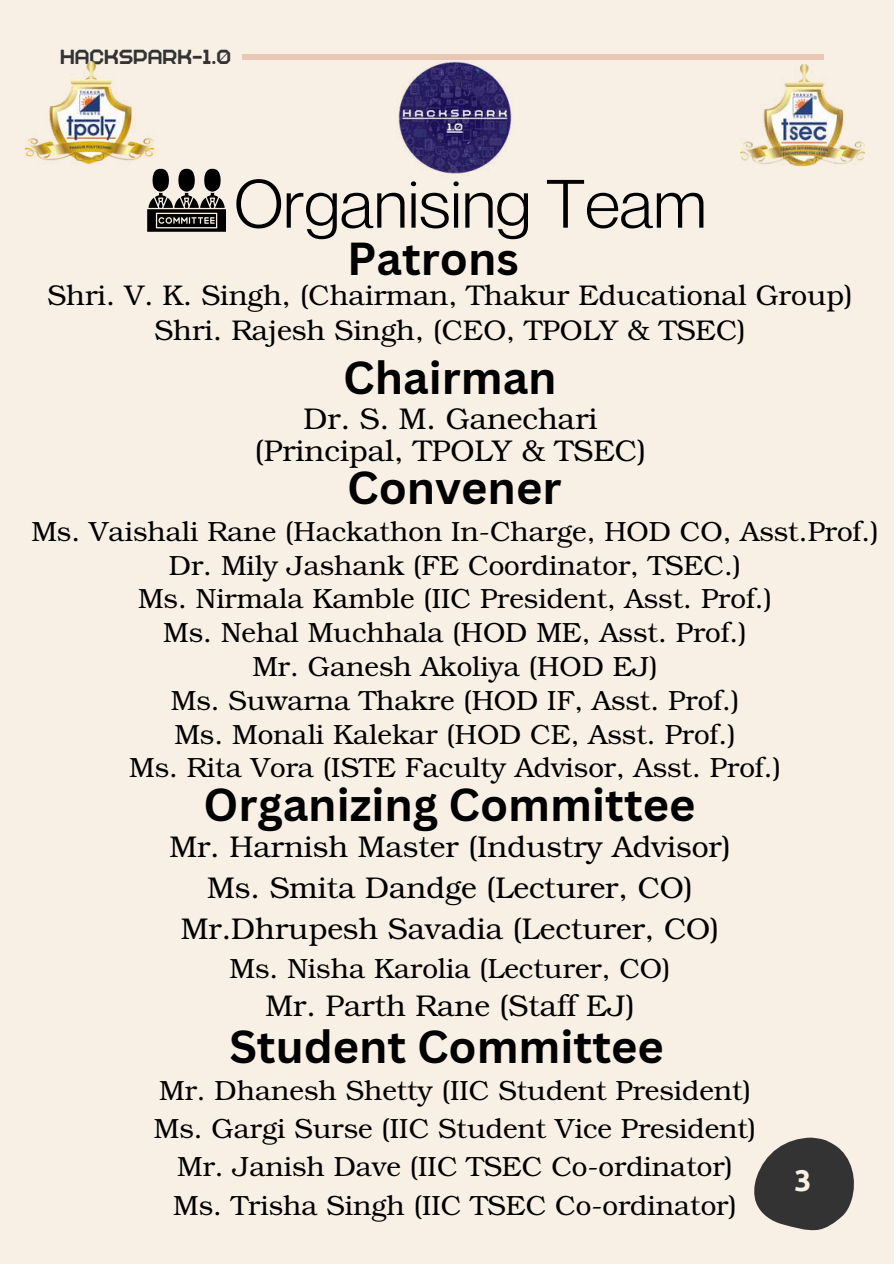
<style>
.page{position:relative;width:894px;height:1264px;background:#fff}
.page>*{position:absolute;margin:0;border:0;box-sizing:border-box;transform-origin:0 0}
.t1{font:66.75px "Neue Montreal";color:#000}
.t2{font:700 45px "Canva Sans";color:#000}
.t3{font:30px/40.5px "Te X Gyre Bonum";color:#000;text-align:center}
.t4{font:700 30px "Ubuntu";color:#f8efe5}
.t5{font:28.5px/34.8px "Te X Gyre Bonum";color:#000;text-align:center}
.t6{font:28.5px "TT RQND Pro Beta";color:#333}
.t7{font:27.75px/33.8px "Te X Gyre Bonum";color:#000;text-align:center}
</style>
<div class="page">
<div style="left:0;top:0;width:893px;height:1263px;background:#f8efe5"></div>
<div style="left:242px;top:54px;width:581px;height:6px;background:#eac7b5"></div>
<svg style="left:754px;top:1137px;width:99px;height:93px"></svg>
<img style="left:398px;top:61px;width:114px;height:113px">
<img style="left:24px;top:62px;width:139px;height:107px">
<img style="left:740px;top:65px;width:124px;height:101px">
<svg style="left:147px;top:169px;width:79px;height:63px"></svg>
<p class="t6" style="left:60px;top:35px;width:172px">HACKSPARK-1.0</p>
<h1 class="t1" style="left:234px;top:163px;width:473px">Organising Team</h1>
<h2 class="t2" style="left:347px;top:227px;width:173px">Patrons</h2>
<p class="t5" style="left:47px;top:276px;width:806px">Shri. V. K. Singh, (Chairman, Thakur Educational Group)<br>Shri. Rajesh Singh, (CEO, TPOLY &amp; TSEC)</p>
<h2 class="t2" style="left:343px;top:345px;width:215px">Chairman</h2>
<p class="t3" style="left:255px;top:401px;width:393px;line-height:31.5px">Dr. S. M. Ganechari (Principal, TPOLY &amp; TSEC)</p>
<h2 class="t2" style="left:347px;top:456px;width:216px">Convener</h2>
<p class="t7" style="left:31px;top:513px;width:848px">Ms. Vaishali Rane (Hackathon In-Charge, HOD CO, Asst.Prof.)<br>Dr. Mily Jashank (FE Coordinator, TSEC.)<br>Ms. Nirmala Kamble (IIC President, Asst. Prof.)<br>Ms. Nehal Muchhala (HOD ME, Asst. Prof.)<br>Mr. Ganesh Akoliya (HOD EJ)<br>Ms. Suwarna Thakre (HOD IF, Asst. Prof.)<br>Ms. Monali Kalekar (HOD CE, Asst. Prof.)<br>Ms. Rita Vora (ISTE Faculty Advisor, Asst. Prof.)</p>
<h2 class="t2" style="left:203px;top:772px;width:493px">Organizing Committee</h2>
<p class="t3" style="left:169px;top:825px;width:562px">Mr. Harnish Master (Industry Advisor)<br>Ms. Smita Dandge (Lecturer, CO)<br>Mr.Dhrupesh Savadia (Lecturer, CO)</p>
<p class="t7" style="left:229px;top:949px;width:442px">Ms. Nisha Karolia (Lecturer, CO)</p>
<p class="t3" style="left:265px;top:983px;width:370px">Mr. Parth Rane (Staff EJ)</p>
<h2 class="t2" style="left:229px;top:1015px;width:436px">Student Committee</h2>
<p class="t7" style="left:154px;top:1069px;width:603px;line-height:38.2px">Mr. Dhanesh Shetty (IIC Student President)<br>Ms. Gargi Surse (IIC Student Vice President)<br>Mr. Janish Dave (IIC TSEC Co-ordinator)<br>Ms. Trisha Singh (IIC TSEC Co-ordinator)</p>
<p class="t4" style="left:794px;top:1163px;width:19px">3</p>
</div>
